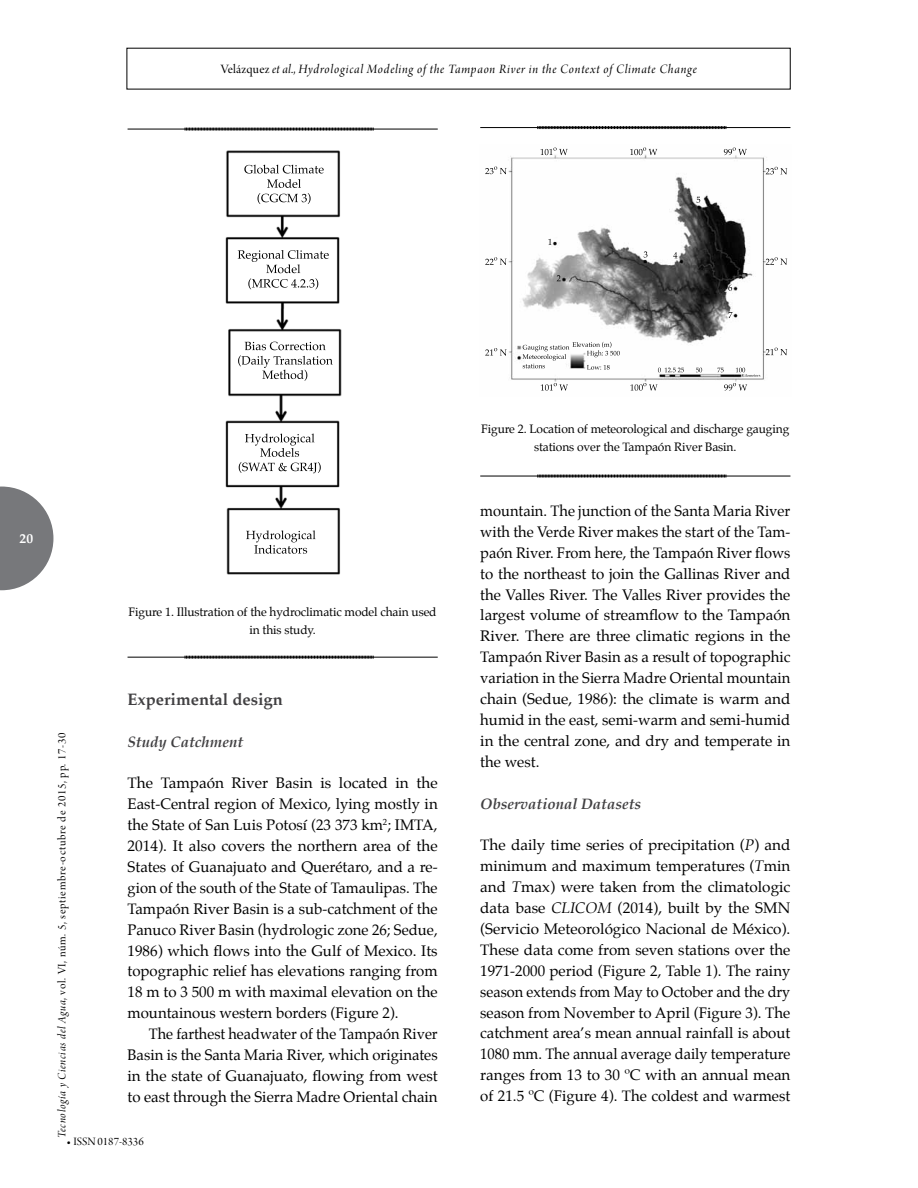
<style>
.page{position:relative;width:918px;height:1188px;background:#fff}
.page>*{position:absolute;margin:0;border:0;box-sizing:border-box;transform-origin:0 0}
.t1{font:700 16.5px "Palatino";color:#414042}
.t2{font:15px/20.9px "Palatino";color:#000;text-align:justify}
.t3{font:italic 700 15px "Palatino";color:#414042}
.t4{font:13.5px "Arno Pro Italic Display";letter-spacing:.055em;color:#000}
.t5{font:700 13.5px "Palatino";color:#fff}
.t6{font:12px/18px "Palatino";letter-spacing:-.01em;color:#000;text-align:center}
.t7{font:12px "Arno Pro Display";letter-spacing:.06em;color:#000}
.t8{font:12px "Arno Pro Display";color:#000}
.s1{font-family:"Arno Pro Display"}
.s2{font-family:"Arno Pro Italic Display"}
.s3{font-family:"Arno Pro"}
.s4{font-style:italic}
</style>
<div class="page">
<svg style="left:0;top:487px;width:53px;height:103px"></svg>
<img style="left:225px;top:150px;width:117px;height:425px">
<img style="left:253px;top:165px;width:41px;height:8px">
<img style="left:238px;top:250px;width:61px;height:9px">
<img style="left:266px;top:264px;width:34px;height:9px">
<img style="left:248px;top:278px;width:70px;height:11px">
<img style="left:245px;top:342px;width:66px;height:8px">
<img style="left:238px;top:355px;width:68px;height:12px">
<img style="left:270px;top:370px;width:37px;height:11px">
<img style="left:245px;top:434px;width:70px;height:8px">
<img style="left:246px;top:530px;width:70px;height:9px">
<hr style="left:128px;top:657px;width:310px;height:1px;background:#000">
<svg style="left:185px;top:656px;width:189px;height:3px"></svg>
<hr style="left:128px;top:129px;width:310px;height:1px;background:#000">
<svg style="left:185px;top:128px;width:189px;height:3px"></svg>
<img style="left:485px;top:149px;width:303px;height:242px">
<img style="left:553px;top:147px;width:194px;height:8px">
<img style="left:554px;top:383px;width:193px;height:8px">
<svg style="left:548px;top:239px;width:3px;height:6px"></svg>
<svg style="left:557px;top:275px;width:4px;height:6px"></svg>
<svg style="left:644px;top:251px;width:4px;height:7px"></svg>
<svg style="left:673px;top:252px;width:4px;height:6px"></svg>
<svg style="left:696px;top:197px;width:4px;height:6px"></svg>
<svg style="left:728px;top:285px;width:4px;height:6px"></svg>
<svg style="left:729px;top:312px;width:4px;height:6px"></svg>
<img style="left:523px;top:345px;width:38px;height:5px">
<img style="left:523px;top:354px;width:43px;height:5px">
<img style="left:525px;top:364px;width:20px;height:4px">
<img style="left:572px;top:342px;width:39px;height:6px">
<img style="left:587px;top:350px;width:21px;height:6px">
<img style="left:665px;top:368px;width:80px;height:4px">
<img style="left:742px;top:374px;width:18px;height:3px">
<img style="left:485px;top:167px;width:22px;height:7px">
<img style="left:766px;top:167px;width:21px;height:7px">
<hr style="left:480px;top:127px;width:310px;height:1px;background:#000">
<svg style="left:537px;top:126px;width:190px;height:3px"></svg>
<hr style="left:480px;top:476px;width:310px;height:1px;background:#000">
<svg style="left:537px;top:475px;width:190px;height:3px"></svg>
<p class="t4" style="left:221px;top:61px;width:478px"><span class="s1">Velázquez</span> et al<span class="s1">.,</span> Hydrological Modeling of the Tampaon River in the Context of Climate Change</p>
<p class="t5" style="left:20px;top:526px;width:15px">20</p>
<p class="t6" style="left:129px;top:603px;width:310px">Figure 1. Illustration of the hydroclimatic model chain used in this study.</p>
<p class="t1" style="left:128px;top:685px;width:157px">Experimental design</p>
<p class="t3" style="left:128px;top:729px;width:117px">Study Catchment</p>
<p class="t2" style="left:128px;top:773px;width:312px">The Tampaón River Basin is located in the East-Central region of Mexico, lying mostly in the State of San Luis Potosí (23 373 km<sup>2</sup>; IMTA, 2014). It also covers the northern area of the States of Guanajuato and Querétaro, and a re&shy;gion of the south of the State of Tamaulipas. The Tampaón River Basin is a sub-catchment of the Panuco River Basin (hydrologic zone 26; Sedue, 1986) which flows into the Gulf of Mexico. Its topographic relief has elevations ranging from 18 m to 3 500 m with maximal elevation on the mountainous western borders (Figure 2).</p>
<p class="t2" style="left:128px;top:1024px;width:312px;text-indent:21px">The farthest headwater of the Tampaón River Basin is the Santa Maria River, which originates in the state of Guanajuato, flowing from west to east through the Sierra Madre Oriental chain</p>
<p class="t7" style="left:55px;top:1138px;width:407px;rotate:-90deg"><span class="s2">Tecnología y Ciencias del Agua</span>, vol. VI, núm. 5, septiembre-octubre de 2015, pp. 17-30</p>
<p class="t8" style="left:66px;top:1135px;width:79px"><span class="s3">•</span> ISSN 0187-8336</p>
<p class="t6" style="left:481px;top:420px;width:310px">Figure 2. Location of meteorological and discharge gauging stations over the Tampaón River Basin.</p>
<p class="t2" style="left:480px;top:500px;width:312px">mountain. The junction of the Santa Maria River with the Verde River makes the start of the Tam&shy;paón River. From here, the Tampaón River flows to the northeast to join the Gallinas River and the Valles River. The Valles River provides the largest volume of streamflow to the Tampaón River. There are three climatic regions in the Tampaón River Basin as a result of topographic variation in the Sierra Madre Oriental mountain chain (Sedue, 1986): the climate is warm and humid in the east, semi-warm and semi-humid in the central zone, and dry and temperate in the west.</p>
<p class="t3" style="left:480px;top:791px;width:162px">Observational Datasets</p>
<p class="t2" style="left:480px;top:835px;width:312px">The daily time series of precipitation (<span class="s4">P</span>) and minimum and maximum temperatures (<span class="s4">T</span>min and <span class="s4">T</span>max) were taken from the climatologic data base <span class="s4">CLICOM</span> (2014), built by the SMN (Servicio Meteorológico Nacional de México).<br>These data come from seven stations over the 1971-2000 period (Figure 2, Table 1). The rainy season extends from May to October and the dry season from November to April (Figure 3). The catchment area’s mean annual rainfall is about 1080 mm. The annual average daily temperature ranges from 13 to 30 ºC with an annual mean of 21.5 ºC (Figure 4). The coldest and warmest</p>
</div>
